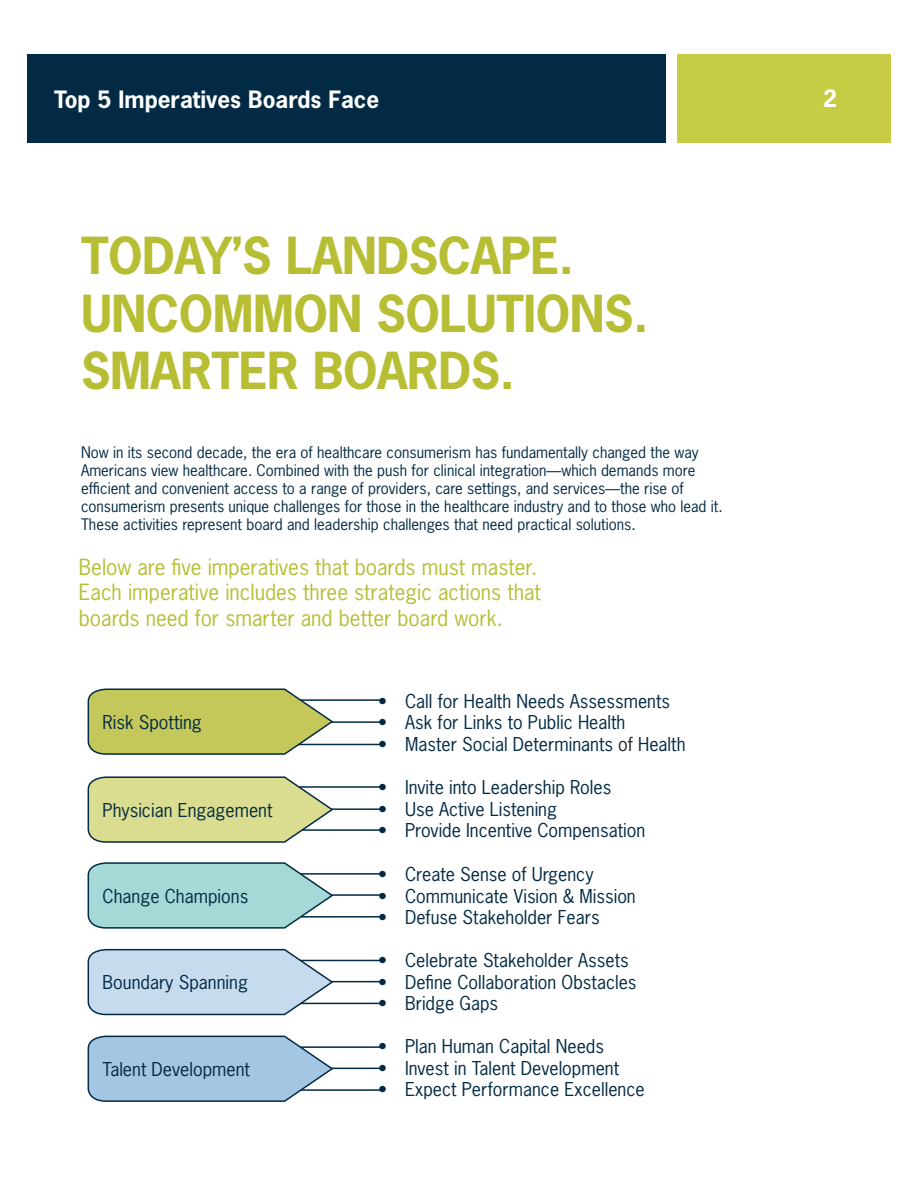
<style>
.page{position:relative;width:918px;height:1188px;background:#fff}
.page>*{position:absolute;margin:0;border:0;box-sizing:border-box;transform-origin:0 0}
.t1{font:700 48px/57.6px "News Gothic";letter-spacing:-.01em;color:#b7be33}
.t2{font:700 22.5px "News Gothic";color:#fff}
.t3{font:21px/25.2px "News Gothic";color:#b7be33}
.t4{font:18px "News Gothic";color:#032a44}
.t5{font:15px/18px "News Gothic";color:#032a44}
.s1{color:#231f20}
</style>
<div class="page">
<div style="left:0;top:54px;width:666px;height:89px;background:#032a44"></div>
<div style="left:677px;top:54px;width:241px;height:89px;background:#c6cc43"></div>
<hr style="left:220px;top:786px;width:161px;height:2px;background:#032a44">
<hr style="left:233px;top:829px;width:149px;height:2px;background:#032a44">
<hr style="left:219px;top:721px;width:161px;height:2px;background:#032a44">
<hr style="left:307px;top:699px;width:74px;height:2px;background:#032a44">
<hr style="left:232px;top:744px;width:149px;height:1px;background:#032a44">
<svg style="left:87px;top:688px;width:248px;height:67px;background:#bfc56b"></svg>
<hr style="left:307px;top:808px;width:74px;height:2px;background:#032a44">
<svg style="left:87px;top:776px;width:248px;height:67px;background:#d2d697"></svg>
<hr style="left:219px;top:873px;width:161px;height:2px;background:#032a44">
<hr style="left:307px;top:894px;width:74px;height:2px;background:#032a44">
<hr style="left:232px;top:916px;width:149px;height:2px;background:#032a44">
<svg style="left:87px;top:862px;width:248px;height:67px;background:#a6d3d4"></svg>
<hr style="left:219px;top:960px;width:161px;height:1px;background:#032a44">
<hr style="left:307px;top:981px;width:74px;height:1px;background:#032a44">
<hr style="left:232px;top:1003px;width:149px;height:1px;background:#032a44">
<svg style="left:87px;top:948px;width:248px;height:68px;background:#c2d5e6"></svg>
<hr style="left:219px;top:1046px;width:161px;height:2px;background:#032a44">
<hr style="left:307px;top:1068px;width:74px;height:1px;background:#032a44">
<hr style="left:232px;top:1089px;width:149px;height:2px;background:#032a44">
<svg style="left:87px;top:1035px;width:248px;height:67px;background:#a4c4dd"></svg>
<div style="left:0;top:0;width:27px;height:1188px;background:#fff"></div>
<div style="left:891px;top:0;width:27px;height:1188px;background:#fff"></div>
<p class="t2" style="left:54px;top:85px;width:327px">Top 5 Imperatives Boards Face</p>
<p class="t2" style="left:823px;top:84px;width:15px">2</p>
<h1 class="t1" style="left:81px;top:226px;width:569px">TODAY’S LANDSCAPE.<br>UNCOMMON SOLUTIONS.<br>SMARTER BOARDS.</h1>
<p class="t5" style="left:81px;top:443px;width:643px">Now in its second decade, the era of healthcare consumerism has fundamentally changed the way Americans view healthcare. Combined with the push for clinical integration—which demands more efficient and convenient access to a range of providers, care settings, and services—the rise of consumerism presents unique challenges for those in the healthcare industry and to those who lead it.<br>These activities represent board and leadership challenges that need practical solutions.</p>
<p class="t3" style="left:79px;top:555px;width:464px">Below are five imperatives that boards must master.<br>Each imperative includes three strategic actions that boards need for smarter and better board work.</p>
<p class="t4" style="left:103px;top:711px;width:101px">Risk Spotting</p>
<p class="t4" style="left:103px;top:798px;width:171px">Physician Engagement</p>
<p class="t4" style="left:103px;top:884px;width:147px">Change Champions</p>
<p class="t4" style="left:103px;top:971px;width:147px">Boundary Spanning</p>
<p class="t4" style="left:103px;top:1058px;width:149px">Talent Development</p>
<p class="t4" style="left:378px;top:689px;width:294px">• Call for Health Needs Assessments</p>
<p class="t4" style="left:378px;top:711px;width:249px">• Ask for Links to Public Health</p>
<p class="t4" style="left:378px;top:733px;width:309px">• Master Social Determinants <span class="s1">of</span> Health</p>
<p class="t4" style="left:378px;top:776px;width:235px">• Invite into Leadership Roles</p>
<p class="t4" style="left:378px;top:797px;width:181px">• Use Active Listening</p>
<p class="t4" style="left:378px;top:819px;width:269px">• Provide Incentive Compensation</p>
<p class="t4" style="left:378px;top:863px;width:217px">• Create Sense of Urgency</p>
<p class="t4" style="left:378px;top:884px;width:259px">• Communicate Vision &amp; Mission</p>
<p class="t4" style="left:378px;top:906px;width:223px">• Defuse Stakeholder Fears</p>
<p class="t4" style="left:378px;top:949px;width:252px">• Celebrate Stakeholder Assets</p>
<p class="t4" style="left:378px;top:970px;width:260px">• Define Collaboration Obstacles</p>
<p class="t4" style="left:378px;top:992px;width:122px">• Bridge Gaps</p>
<p class="t4" style="left:378px;top:1035px;width:227px">• Plan Human Capital Needs</p>
<p class="t4" style="left:378px;top:1057px;width:243px">• Invest in Talent Development</p>
<p class="t4" style="left:378px;top:1078px;width:268px">• Expect Performance Excellence</p>
</div>
